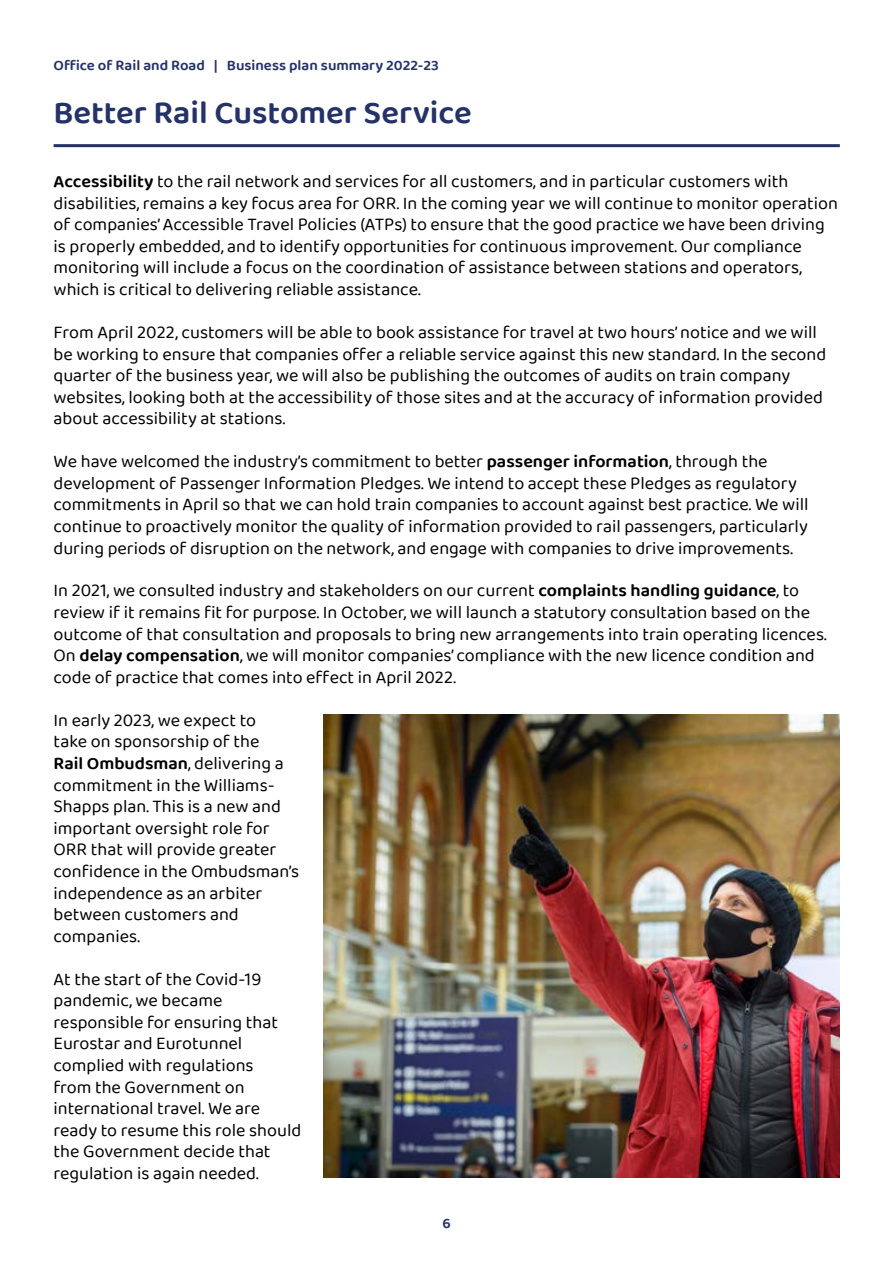
<style>
.page{position:relative;width:893px;height:1263px;background:#fff}
.page>*{position:absolute;margin:0;border:0;box-sizing:border-box;transform-origin:0 0}
.NEW_H3__chapter{font:600 33px "Baloo 2";color:#253268}
.Body_P{font:18px/21.6px "Baloo 2";color:#000}
.t1{font:600 15px "Baloo 2";color:#253268}
.s1{font-weight:600}
</style>
<div class="page">
<hr style="left:54px;top:144px;width:786px;height:3px;background:#253268">
<img style="left:323px;top:715px;width:517px;height:462px">
<p class="t1" style="left:54px;top:54px;width:387px">Office of Rail and Road | Business plan summary 2022-23</p>
<h3 class="NEW_H3__chapter" style="left:54px;top:88px;width:420px">Better Rail Customer Service</h3>
<p class="Body_P" style="left:54px;top:171px;width:786px"><span class="s1">Accessibility</span> to the rail network and services for all customers, and in particular customers with disabilities, remains a key focus area for ORR. In the coming year we will continue to monitor operation of companies’ Accessible Travel Policies (ATPs) to ensure that the good practice we have been driving is properly embedded, and to identify opportunities for continuous improvement. Our compliance monitoring will include a focus on the coordination of assistance between stations and operators, which is critical to delivering reliable assistance.</p>
<p class="Body_P" style="left:54px;top:322px;width:774px">From April 2022, customers will be able to book assistance for travel at two hours’ notice and we will be working to ensure that companies offer a reliable service against this new standard. In the second quarter of the business year, we will also be publishing the outcomes of audits on train company websites, looking both at the accessibility of those sites and at the accuracy of information provided about accessibility at stations.</p>
<p class="Body_P" style="left:54px;top:451px;width:757px">We have welcomed the industry’s commitment to better <span class="s1">passenger information</span>, through the development of Passenger Information Pledges. We intend to accept these Pledges as regulatory commitments in April so that we can hold train companies to account against best practice. We will continue to proactively monitor the quality of information provided to rail passengers, particularly during periods of disruption on the network, and engage with companies to drive improvements.</p>
<p class="Body_P" style="left:54px;top:581px;width:775px">In 2021, we consulted industry and stakeholders on our current <span class="s1">complaints handling guidance</span>, to review if it remains fit for purpose. In October, we will launch a statutory consultation based on the outcome of that consultation and proposals to bring new arrangements into train operating licences.<br>On <span class="s1">delay compensation</span>, we will monitor companies’ compliance with the new licence condition and code of practice that comes into effect in April 2022.</p>
<p class="Body_P" style="left:54px;top:710px;width:247px">In early 2023, we expect to<br>take on sponsorship of the<br><span class="s1">Rail Ombudsman</span>, delivering a commitment in the Williams-<br>Shapps plan. This is a new and important oversight role for<br>ORR that will provide greater confidence in the Ombudsman’s independence as an arbiter between customers and companies.</p>
<p class="Body_P" style="left:54px;top:969px;width:249px">At the start of the Covid-19 pandemic, we became responsible for ensuring that<br>Eurostar and Eurotunnel complied with regulations<br>from the Government on international travel. We are ready to resume this role should the Government decide that regulation is again needed.</p>
<p class="t1" style="left:442px;top:1212px;width:10px">6</p>
</div>
